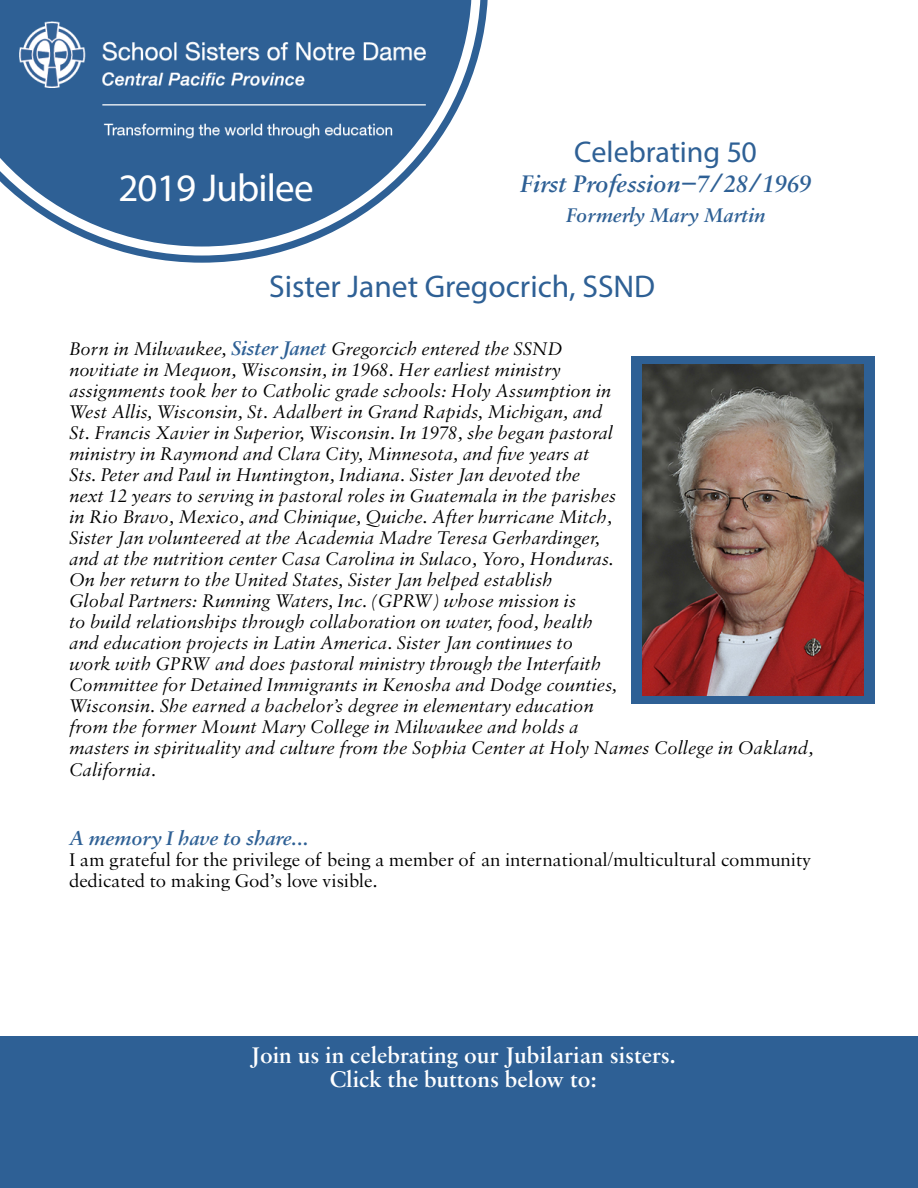
<style>
.page{position:relative;width:918px;height:1188px;background:#fff}
.page>*{position:absolute;margin:0;border:0;box-sizing:border-box;transform-origin:0 0}
.t1{font:39px "Myriad Pro";letter-spacing:-.02em;color:#fff}
.t2{font:31.5px "Myriad Pro";color:#2e6095}
.t3{font:30px "Myriad Pro";color:#2e6095}
.t4{font:italic 600 25.5px "Sabon MT Pro";color:#2e6095}
.t5{font:600 24px/24px "Sabon MT Pro";color:#fff;text-align:center}
.t6{font:italic 600 21px "Sabon MT Pro";color:#2e6095}
.t7{font:italic 19.5px/21px "Sabon MT Pro";letter-spacing:-.005em;color:#000}
.t8{font:19.5px/21px "Sabon MT Pro";letter-spacing:-.005em;color:#000}
.s1{font-weight:600;font-size:21px;color:#2e6095}
</style>
<div class="page">
<div style="left:632px;top:356px;width:243px;height:348px;background:#2e6095"></div>
<img style="left:643px;top:365px;width:221px;height:331px">
<div style="left:0;top:1037px;width:918px;height:151px;background:#2e6095"></div>
<svg style="left:140px;top:0;width:348px;height:263px"></svg>
<svg style="left:0;top:0;width:481px;height:256px"></svg>
<div style="left:443px;top:140px;width:445px;height:133px;background:#fff"></div>
<img style="left:19px;top:22px;width:407px;height:117px">
<h1 class="t1" style="left:118px;top:163px;width:197px">2019 Jubilee</h1>
<h3 class="t3" style="left:574px;top:133px;width:184px">Celebrating 50</h3>
<h3 class="t4" style="left:520px;top:169px;width:293px">First Profession−7/28/1969</h3>
<p class="t6" style="left:566px;top:203px;width:201px">Formerly Mary Martin</p>
<h2 class="t2" style="left:269px;top:267px;width:388px">Sister Janet Gregocrich, SSND</h2>
<p class="t7" style="left:69px;top:338px;width:746px">Born in Milwaukee, <span class="s1">Sister Janet</span> Gregorcich entered the SSND<br>novitiate in Mequon, Wisconsin, in 1968. Her earliest ministry<br>assignments took her to Catholic grade schools: Holy Assumption in<br>West Allis, Wisconsin, St. Adalbert in Grand Rapids, Michigan, and<br>St. Francis Xavier in Superior, Wisconsin. In 1978, she began pastoral<br>ministry in Raymond and Clara City, Minnesota, and five years at<br>Sts. Peter and Paul in Huntington, Indiana. Sister Jan devoted the<br>next 12 years to serving in pastoral roles in Guatemala in the parishes<br>in Rio Bravo, Mexico, and Chinique, Quiche. After hurricane Mitch,<br>Sister Jan volunteered at the Academia Madre Teresa Gerhardinger,<br>and at the nutrition center Casa Carolina in Sulaco, Yoro, Honduras.<br>On her return to the United States, Sister Jan helped establish<br>Global Partners: Running Waters, Inc. (GPRW) whose mission is<br>to build relationships through collaboration on water, food, health<br>and education projects in Latin America. Sister Jan continues to<br>work with GPRW and does pastoral ministry through the Interfaith<br>Committee for Detained Immigrants in Kenosha and Dodge counties,<br>Wisconsin. She earned a bachelor’s degree in elementary education<br>from the former Mount Mary College in Milwaukee and holds a<br>masters in spirituality and culture from the Sophia Center at Holy Names College in Oakland, California.</p>
<p class="t6" style="left:69px;top:825px;width:240px">A memory I have to share...</p>
<p class="t8" style="left:69px;top:848px;width:744px">I am grateful for the privilege of being a member of an international/multicultural community dedicated to making God’s love visible.</p>
<p class="t5" style="left:250px;top:1043px;width:427px">Join us in celebrating our Jubilarian sisters.<br>Click the buttons below to:</p>
</div>
